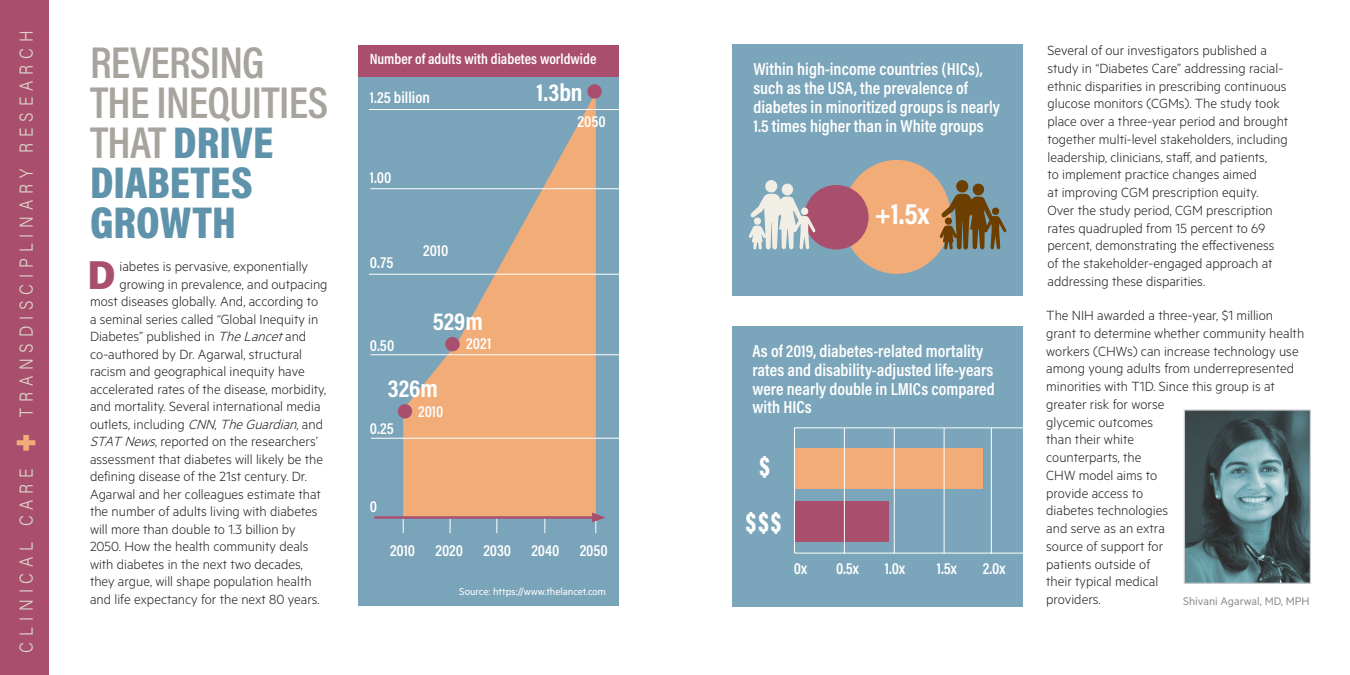
<style>
.page{position:relative;width:1350px;height:675px;background:#fff}
.page>*{position:absolute;margin:0;border:0;box-sizing:border-box;transform-origin:0 0}
.t1{font:45px/40px "Acumin Variable Concept";letter-spacing:-.145em;color:#5f92ab}
.t2{font:45px "Acumin Variable Concept";letter-spacing:-.16em;color:#a7a39d}
.t3{font:40.5px "Acumin Variable Concept";color:#a94e6c}
.t4{font:30px "Acumin Variable Concept";color:#fff}
.t5{font:28.75px "Acumin Variable Concept";color:#fff}
.t6{font:25px "Acumin Variable Concept";letter-spacing:-.085em;color:#fff}
.t7{font:18.75px "Acumin Variable Concept";letter-spacing:.375em;color:#dbd5cb;scale:.85 1}
.t8{font:17.5px "Acumin Variable Concept";letter-spacing:-.07em;color:#fff}
.t9{font:17.5px "Acumin Variable Concept";letter-spacing:-.05em;color:#fff}
.t10{font:16.25px "Acumin Variable Concept";letter-spacing:-.095em;color:#fff}
.t11{font:16.25px "Acumin Variable Concept";color:#fff}
.t12{font:300 15px/17.8px "Metric";color:#231f20}
.t13{font:15px "Acumin Variable Concept";letter-spacing:-.08em;color:#fff}
.t14{font:12.5px "Metric";color:#8b8d90}
.t15{font:11.25px "Metric";color:#fff}
.s1{font-size:35px;color:#f2ac77}
.s2{color:#a7a39d}
.s3{font-style:italic}
</style>
<div class="page">
<div style="left:0;top:0;width:49px;height:675px;background:#a94e6c"></div>
<img style="left:1186px;top:411px;width:123px;height:171px">
<div style="left:1184px;top:409px;width:127px;height:175px;border:1px solid #c2c3c6"></div>
<div style="left:358px;top:45px;width:261px;height:561px;background:#7aa4b9"></div>
<svg style="left:457px;top:99px;width:139px;height:244px"></svg>
<div style="left:398px;top:404px;width:14px;height:14px;background:#a94e6c;border-radius:50%"></div>
<div style="left:445px;top:337px;width:15px;height:14px;background:#a94e6c;border-radius:50%"></div>
<div style="left:587px;top:84px;width:15px;height:15px;background:#a94e6c;border-radius:50%"></div>
<hr style="left:369px;top:109px;width:277px;height:1px;background:#fff">
<hr style="left:370px;top:188px;width:278px;height:1px;background:#fff">
<hr style="left:369px;top:274px;width:277px;height:1px;background:#fff">
<hr style="left:370px;top:354px;width:278px;height:1px;background:#fff">
<hr style="left:371px;top:438px;width:278px;height:1px;background:#fff">
<div style="left:358px;top:45px;width:261px;height:32px;background:#a94e6c"></div>
<hr style="left:374px;top:516px;width:223px;height:3px;background:#a94e6c">
<svg style="left:403px;top:343px;width:203px;height:190px"></svg>
<div style="left:732px;top:45px;width:291px;height:251px;background:#7ba5ba"></div>
<div style="left:843px;top:160px;width:108px;height:114px;background:#f2ac77;border-radius:50%"></div>
<div style="left:804px;top:185px;width:65px;height:65px;background:#a94e6c;border-radius:50%"></div>
<div style="left:732px;top:327px;width:290px;height:280px;background:#7ba5ba"></div>
<hr style="left:794px;top:428px;width:1px;height:125px;background:#fff">
<div style="left:795px;top:502px;width:94px;height:40px;background:#a94e6c"></div>
<div style="left:795px;top:448px;width:187px;height:40px;background:#f2ac77"></div>
<hr style="left:844px;top:428px;width:1px;height:126px;background:#fff">
<hr style="left:894px;top:428px;width:1px;height:126px;background:#fff">
<hr style="left:944px;top:428px;width:1px;height:126px;background:#fff">
<hr style="left:991px;top:428px;width:1px;height:126px;background:#fff">
<svg style="left:940px;top:180px;width:66px;height:70px"></svg>
<svg style="left:749px;top:180px;width:67px;height:70px"></svg>
<hr style="left:795px;top:553px;width:237px;height:1px;background:#fff">
<hr style="left:795px;top:428px;width:236px;height:1px;background:#fff">
<p class="t7" style="left:14px;top:652px;width:733px;rotate:-90deg">CLINICAL CARE <span class="s1">+</span> TRANSDISCIPLINARY RESEARCH</p>
<p class="t2" style="left:90px;top:31px;width:186px">REVERSING</p>
<p class="t1" style="left:90px;top:81px;width:246px"><span class="s2">THE INEQUITIES<br>THAT</span> DRIVE<br>DIABETES<br>GROWTH</p>
<p class="t3" style="left:87px;top:247px;width:30px">D</p>
<p class="t12" style="left:120px;top:257px;width:190px">iabetes is pervasive, exponentially</p>
<p class="t12" style="left:120px;top:275px;width:210px">growing in prevalence, and outpacing</p>
<p class="t12" style="left:90px;top:292px;width:230px">most diseases globally. And, according to</p>
<p class="t12" style="left:90px;top:310px;width:230px">a seminal series called “Global Inequity in</p>
<p class="t12" style="left:90px;top:327px;width:218px">Diabetes” published in <span class="s3">TheLancet</span>and</p>
<p class="t12" style="left:90px;top:345px;width:214px">co-authored by Dr. Agarwal, structural</p>
<p class="t12" style="left:90px;top:362px;width:216px">racism and geographical inequity have</p>
<p class="t12" style="left:90px;top:380px;width:238px">accelerated rates of the disease, morbidity,</p>
<p class="t12" style="left:90px;top:397px;width:232px">and mortality. Several international media</p>
<p class="t12" style="left:90px;top:415px;width:235px">outlets, including <span class="s3">CNN</span>, <span class="s3">TheGuardian</span>, and</p>
<p class="t12" style="left:90px;top:432px;width:229px"><span class="s3">STAT News</span>, reported on the researchers’</p>
<p class="t12" style="left:90px;top:450px;width:235px">assessment that diabetes will likely be the</p>
<p class="t12" style="left:90px;top:467px;width:219px">defining disease of the 21st century. Dr.</p>
<p class="t12" style="left:90px;top:485px;width:232px">Agarwal and her colleagues estimate that</p>
<p class="t12" style="left:90px;top:502px;width:229px">the number of adults living with diabetes</p>
<p class="t12" style="left:90px;top:520px;width:207px">will more than double to 1.3 billion by</p>
<p class="t12" style="left:90px;top:537px;width:220px">2050. How the health community deals</p>
<p class="t12" style="left:90px;top:555px;width:215px">with diabetes in the next two decades,</p>
<p class="t12" style="left:90px;top:572px;width:223px">they argue, will shape population health</p>
<p class="t12" style="left:90px;top:590px;width:231px">and life expectancy for the next 80 years.</p>
<p class="t13" style="left:370px;top:49px;width:229px">Number of adults with diabetes worldwide</p>
<p class="t11" style="left:370px;top:86px;width:63px">1.25 billion</p>
<p class="t10" style="left:370px;top:166px;width:25px">1.00</p>
<p class="t10" style="left:370px;top:251px;width:27px">0.75</p>
<p class="t10" style="left:423px;top:239px;width:28px">2010</p>
<p class="t6" style="left:433px;top:304px;width:55px">529m</p>
<p class="t10" style="left:466px;top:332px;width:28px">2021</p>
<p class="t6" style="left:388px;top:371px;width:55px">326m</p>
<p class="t10" style="left:370px;top:334px;width:28px">0.50</p>
<p class="t10" style="left:370px;top:417px;width:27px">0.25</p>
<p class="t10" style="left:418px;top:400px;width:28px">2010</p>
<p class="t10" style="left:370px;top:495px;width:10px">0</p>
<p class="t6" style="left:537px;top:75px;width:50px">1.3bn</p>
<p class="t10" style="left:577px;top:110px;width:31px">2050</p>
<p class="t10" style="left:390px;top:539px;width:221px">2010 2020 2030 2040 2050</p>
<p class="t15" style="left:459px;top:585px;width:148px">Source: https://www.thelancet.com</p>
<p class="t8" style="left:753px;top:57px;width:231px">Within high-income countries (HICs),</p>
<p class="t8" style="left:753px;top:76px;width:216px">such as the USA, the prevalence of</p>
<p class="t8" style="left:753px;top:95px;width:249px">diabetes in minoritized groups is nearly</p>
<p class="t8" style="left:753px;top:113px;width:233px">1.5 times higher than in White groups</p>
<p class="t4" style="left:875px;top:193px;width:57px">+1.5x</p>
<p class="t8" style="left:753px;top:339px;width:233px">As of 2019, diabetes-related mortality</p>
<p class="t9" style="left:753px;top:358px;width:243px">rates and disability-adjusted life-years</p>
<p class="t8" style="left:753px;top:377px;width:245px">were nearly double in LMICs compared</p>
<p class="t8" style="left:753px;top:395px;width:62px">with HICs</p>
<p class="t5" style="left:759px;top:446px;width:16px">$</p>
<p class="t5" style="left:746px;top:502px;width:41px">$ $ $</p>
<p class="t10" style="left:794px;top:557px;width:16px">0x</p>
<p class="t10" style="left:836px;top:557px;width:25px">0.5x</p>
<p class="t10" style="left:885px;top:557px;width:22px">1.0x</p>
<p class="t10" style="left:937px;top:557px;width:22px">1.5x</p>
<p class="t10" style="left:983px;top:557px;width:25px">2.0x</p>
<p class="t12" style="left:1048px;top:41px;width:242px">Several of our investigators published a study in “Diabetes Care” addressing racial&shy;ethnic disparities in prescribing continuous glucose monitors (CGMs). The study took place over a three-year period and brought together multi-level stakeholders, including leadership, clinicians, staff, and patients,<br>to implement practice changes aimed<br>at improving CGM prescription equity.<br>Over the study period, CGM prescription rates quadrupled from 15 percent to 69 percent, demonstrating the effectiveness of the stakeholder-engaged approach at</p>
<p class="t12" style="left:1048px;top:272px;width:159px">addressing these disparities.</p>
<p class="t12" style="left:1046px;top:306px;width:260px">The NIH awarded a three-year, $1 million grant to determine whether community health workers (CHWs) can increase technology use among young adults from underrepresented minorities with T1D. Since this group is at greater risk for worse<br>glycemic outcomes<br>than their white<br>counterparts, the<br>CHW model aims to<br>provide access to<br>diabetes technologies<br>and serve as an extra<br>source of support for<br>patients outside of<br>their typical medical<br>providers.</p>
<p class="t14" style="left:1183px;top:594px;width:128px">Shivani Agarwal, MD, MPH</p>
</div>
